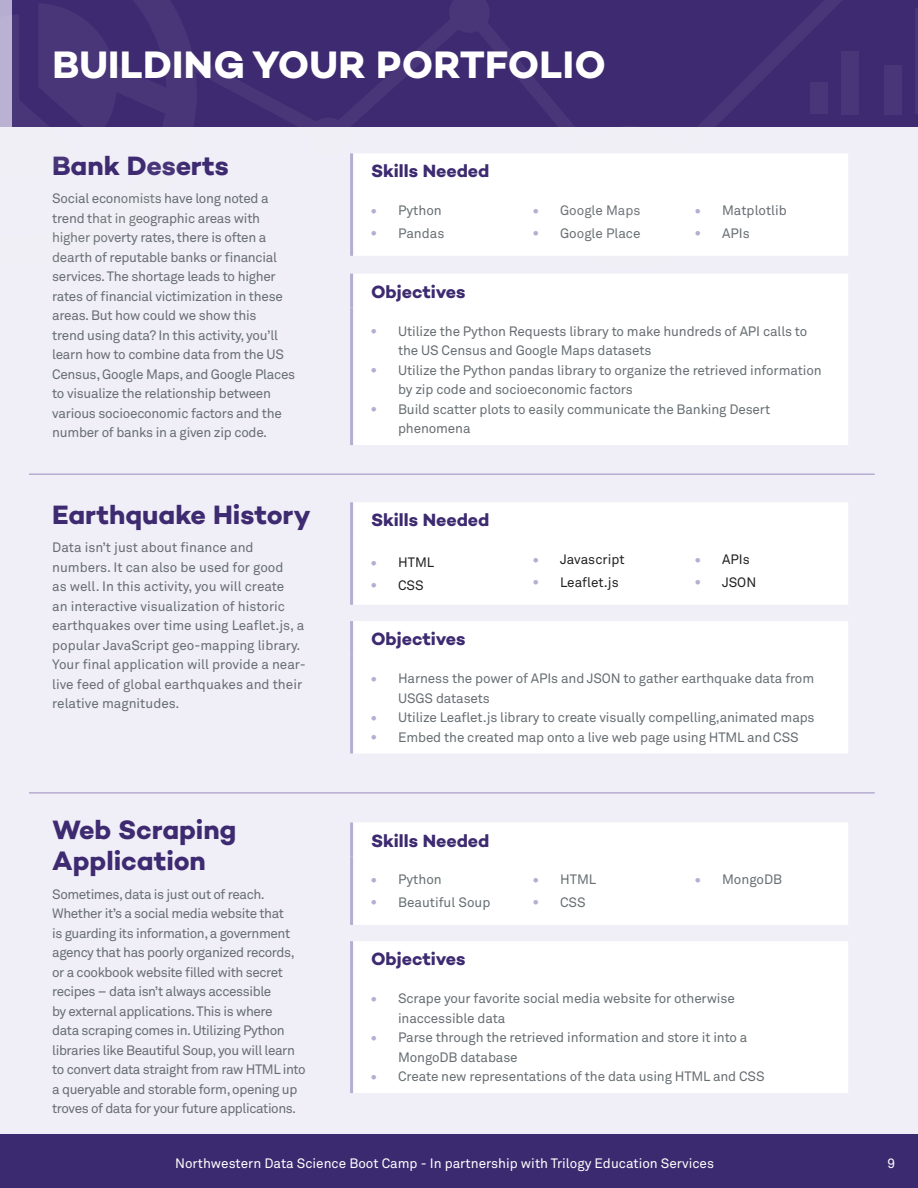
<style>
.page{position:relative;width:918px;height:1188px;background:#fff}
.page>*{position:absolute;margin:0;border:0;box-sizing:border-box;transform-origin:0 0}
.t1{font:39px "Campton Bold DEMO";letter-spacing:.01em;color:#fff}
.t2{font:27px/31.5px "Campton Bold DEMO";letter-spacing:-.005em;color:#3d2a70}
.t3{font:18px "Campton Bold DEMO";color:#3d2a70}
.t4{font:13.5px/19.5px "Akkurat";letter-spacing:-.015em;color:#676e72}
.t5{font:13.5px "Akkurat";color:#fff}
.t6{font:13.5px "Akkurat";color:#222}
.s1{font-family:"Freight Micro Pro";font-size:12px;color:#b6add1}
</style>
<div class="page">
<div style="left:0;top:0;width:918px;height:1134px;background:#f0eef6"></div>
<div style="left:0;top:1134px;width:918px;height:54px;background:#3c2a70"></div>
<div style="left:0;top:0;width:918px;height:126px;background:#3d2a70"></div>
<div style="left:354px;top:502px;width:494px;height:103px;background:#fff"></div>
<hr style="left:350px;top:502px;width:3px;height:34px;background:#b6add1">
<hr style="left:350px;top:536px;width:3px;height:69px;background:#b6add1">
<div style="left:354px;top:621px;width:494px;height:132px;background:#fff"></div>
<hr style="left:350px;top:621px;width:3px;height:34px;background:#b6add1">
<hr style="left:350px;top:655px;width:3px;height:99px;background:#b6add1">
<div style="left:354px;top:274px;width:494px;height:171px;background:#fff"></div>
<hr style="left:350px;top:274px;width:3px;height:33px;background:#b6add1">
<hr style="left:350px;top:307px;width:3px;height:138px;background:#b6add1">
<hr style="left:29px;top:473px;width:846px;height:2px;background:#b6add1">
<hr style="left:29px;top:792px;width:846px;height:2px;background:#b6add1">
<div style="left:354px;top:823px;width:494px;height:102px;background:#fff"></div>
<hr style="left:350px;top:822px;width:3px;height:34px;background:#b6add1">
<hr style="left:350px;top:856px;width:3px;height:69px;background:#b6add1">
<div style="left:354px;top:941px;width:494px;height:152px;background:#fff"></div>
<hr style="left:350px;top:941px;width:3px;height:34px;background:#b6add1">
<hr style="left:350px;top:975px;width:3px;height:118px;background:#b6add1">
<div style="left:701px;top:208px;width:147px;height:48px;background:#fff"></div>
<svg style="left:221px;top:0;width:480px;height:276px"></svg>
<svg style="left:625px;top:0;width:247px;height:208px"></svg>
<div style="left:810px;top:83px;width:18px;height:31px;background:#483678"></div>
<div style="left:842px;top:51px;width:17px;height:63px;background:#483678"></div>
<div style="left:884px;top:65px;width:17px;height:49px;background:#483678"></div>
<hr style="left:915px;top:9px;width:3px;height:105px;background:#fff">
<svg style="left:0;top:0;width:221px;height:127px;fill:#483678"></svg>
<h1 class="t1" style="left:52px;top:42px;width:555px">BUILDING YOUR PORTFOLIO</h1>
<h2 class="t2" style="left:52px;top:150px;width:178px">Bank Deserts</h2>
<p class="t4" style="left:52px;top:189px;width:245px">Social economists have long noted a trend that in geographic areas with higher poverty rates, there is often a dearth of reputable banks or financial services. The shortage leads to higher rates of financial victimization in these areas. But how could we show this<br>trend using data? In this activity, you’ll learn how to combine data from the US Census, Google Maps, and Google Places to visualize the relationship between various socioeconomic factors and the number of banks in a given zip code.</p>
<h2 class="t2" style="left:52px;top:499px;width:260px">Earthquake History</h2>
<p class="t4" style="left:52px;top:538px;width:255px">Data isn’t just about finance and numbers. It can also be used for good<br>as well. In this activity, you will create<br>an interactive visualization of historic earthquakes over time using Leaflet.js, a popular JavaScript geo-mapping library.<br>Your final application will provide a near&shy;live feed of global earthquakes and their relative magnitudes.</p>
<h2 class="t2" style="left:52px;top:814px;width:186px">Web Scraping<br>Application</h2>
<p class="t4" style="left:52px;top:885px;width:255px">Sometimes, data is just out of reach.<br>Whether it’s a social media website that<br>is guarding its information, a government agency that has poorly organized records, or a cookbook website filled with secret recipes – data isn’t always accessible<br>by external applications. This is where<br>data scraping comes in. Utilizing Python libraries like Beautiful Soup, you will learn to convert data straight from raw HTML into a queryable and storable form, opening up troves of data for your future applications.</p>
<h3 class="t3" style="left:371px;top:161px;width:120px">Skills Needed</h3>
<p class="t4" style="left:371px;top:201px;width:72px"><span class="s1">•</span> Python</p>
<p class="t4" style="left:371px;top:224px;width:75px"><span class="s1">•</span> Pandas</p>
<p class="t4" style="left:533px;top:201px;width:109px"><span class="s1">•</span> Google Maps</p>
<p class="t4" style="left:533px;top:224px;width:109px"><span class="s1">•</span> Google Place</p>
<p class="t4" style="left:695px;top:201px;width:93px"><span class="s1">•</span> Matplotlib</p>
<p class="t4" style="left:695px;top:224px;width:56px"><span class="s1">•</span> APIs</p>
<h3 class="t3" style="left:371px;top:281px;width:96px">Objectives</h3>
<p class="t4" style="left:398px;top:321px;width:411px;text-indent:-27px"><span class="s1">•</span> Utilize the Python Requests library to make hundreds of API calls to the US Census and Google Maps datasets</p>
<p class="t4" style="left:398px;top:360px;width:425px;text-indent:-27px"><span class="s1">•</span> Utilize the Python pandas library to organize the retrieved information by zip code and socioeconomic factors</p>
<p class="t4" style="left:398px;top:399px;width:374px;text-indent:-27px"><span class="s1">•</span> Build scatter plots to easily communicate the Banking Desert phenomena</p>
<h3 class="t3" style="left:371px;top:510px;width:120px">Skills Needed</h3>
<p class="t6" style="left:371px;top:555px;width:65px"><span class="s1">•</span> HTML</p>
<p class="t6" style="left:371px;top:577px;width:54px"><span class="s1">•</span> CSS</p>
<p class="t6" style="left:533px;top:552px;width:93px"><span class="s1">•</span> Javascript</p>
<p class="t6" style="left:533px;top:574px;width:87px"><span class="s1">•</span> Leaflet.js</p>
<p class="t6" style="left:695px;top:552px;width:56px"><span class="s1">•</span> APIs</p>
<p class="t6" style="left:695px;top:574px;width:63px"><span class="s1">•</span> JSON</p>
<h3 class="t3" style="left:371px;top:629px;width:96px">Objectives</h3>
<p class="t4" style="left:398px;top:669px;width:418px;text-indent:-27px"><span class="s1">•</span> Harness the power of APIs and JSON to gather earthquake data from<br>USGS datasets</p>
<p class="t4" style="left:371px;top:708px;width:445px"><span class="s1">•</span> Utilize Leaflet.js library to create visually compelling,animated maps</p>
<p class="t4" style="left:371px;top:727px;width:429px"><span class="s1">•</span> Embed the created map onto a live web page using HTML and CSS</p>
<h3 class="t3" style="left:371px;top:830px;width:120px">Skills Needed</h3>
<p class="t4" style="left:371px;top:870px;width:72px"><span class="s1">•</span> Python</p>
<p class="t4" style="left:371px;top:893px;width:121px"><span class="s1">•</span> Beautiful Soup</p>
<p class="t4" style="left:533px;top:870px;width:65px"><span class="s1">•</span> HTML</p>
<p class="t4" style="left:533px;top:893px;width:54px"><span class="s1">•</span> CSS</p>
<p class="t4" style="left:695px;top:870px;width:89px"><span class="s1">•</span> MongoDB</p>
<h3 class="t3" style="left:371px;top:949px;width:96px">Objectives</h3>
<p class="t4" style="left:398px;top:989px;width:338px;text-indent:-27px"><span class="s1">•</span> Scrape your favorite social media website for otherwise inaccessible data</p>
<p class="t4" style="left:398px;top:1028px;width:351px;text-indent:-27px"><span class="s1">•</span> Parse through the retrieved information and store it into a<br>MongoDB database</p>
<p class="t4" style="left:371px;top:1067px;width:395px"><span class="s1">•</span> Create new representations of the data using HTML and CSS</p>
<p class="t5" style="left:175px;top:1155px;width:540px">Northwestern Data Science Boot Camp - In partnership with Trilogy Education Services</p>
<p class="t5" style="left:888px;top:1155px;width:9px">9</p>
</div>
